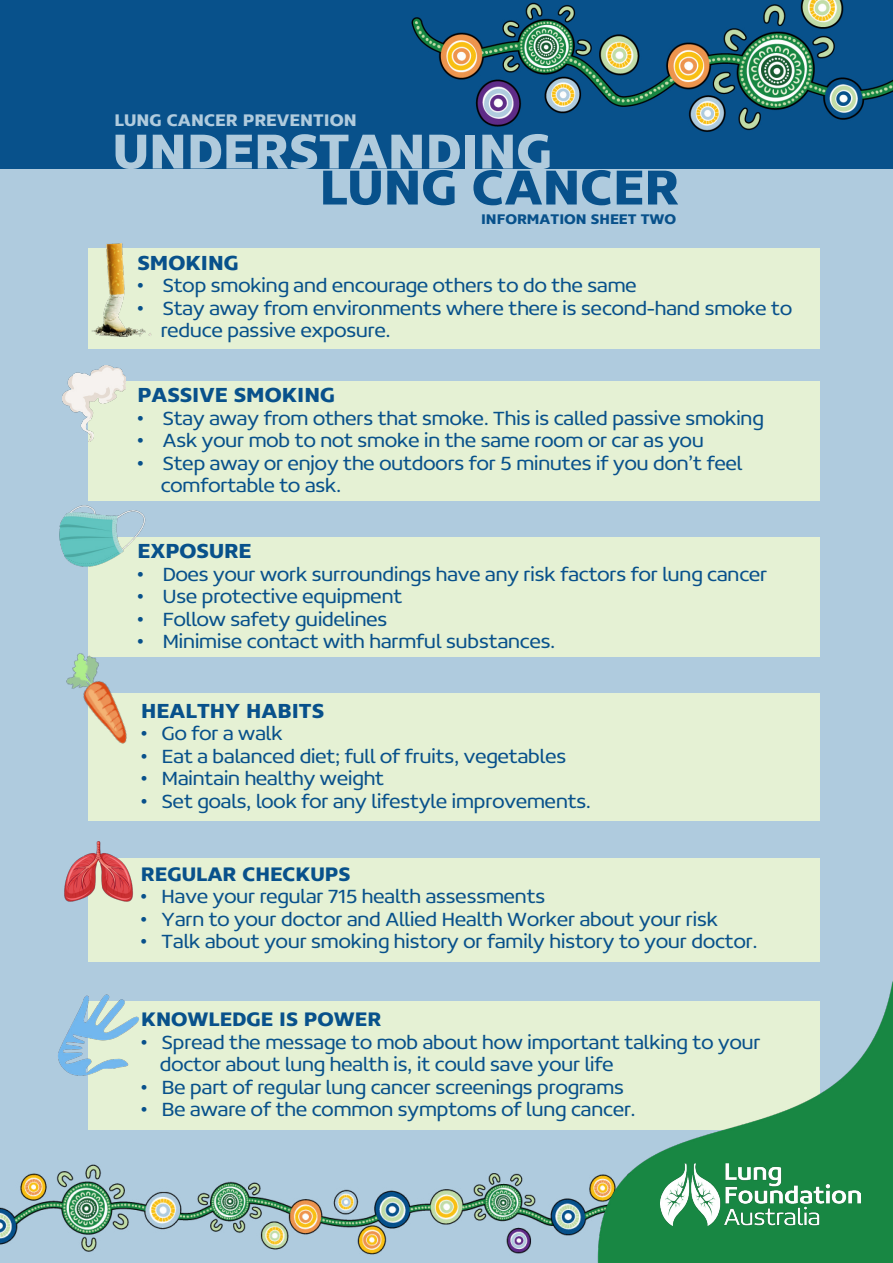
<style>
.page{position:relative;width:893px;height:1263px;background:#fff}
.page>*{position:absolute;margin:0;border:0;box-sizing:border-box;transform-origin:0 0}
.t1{font:700 52.5px "Concord W00";color:#b0cbdd}
.t2{font:700 52.5px "Concord W00";color:#08518b}
.t3{font:700 21.9px "Concord W00";color:#08518b}
.t4{font:300 21px/22.5px "Concord W00";color:#08518b}
.t5{font:700 21px "Concord W00";color:#08518b}
.t6{font:700 18px "Concord W00";color:#b0cbdd}
.t7{font:700 15px "Concord W00";color:#08518b}
</style>
<div class="page">
<div style="left:0;top:14px;width:893px;height:1249px;background:#afcbde"></div>
<div style="left:88px;top:1002px;width:732px;height:128px;background:#e5f1d4"></div>
<div style="left:88px;top:858px;width:732px;height:104px;background:#e5f1d4"></div>
<div style="left:88px;top:693px;width:732px;height:128px;background:#e5f1d4"></div>
<div style="left:88px;top:537px;width:732px;height:120px;background:#e5f1d4"></div>
<div style="left:88px;top:381px;width:732px;height:120px;background:#e5f1d4"></div>
<div style="left:88px;top:248px;width:732px;height:101px;background:#e5f1d4"></div>
<div style="left:0;top:0;width:893px;height:168px;background:#08518b"></div>
<img style="left:411px;top:0;width:482px;height:132px">
<img style="left:0;top:1164px;width:596px;height:91px">
<img style="left:62px;top:366px;width:63px;height:75px">
<img style="left:91px;top:243px;width:61px;height:94px">
<img style="left:66px;top:653px;width:61px;height:91px">
<img style="left:59px;top:505px;width:87px;height:62px">
<img style="left:58px;top:994px;width:83px;height:82px">
<img style="left:64px;top:841px;width:69px;height:61px">
<img style="left:596px;top:981px;width:297px;height:282px">
<img style="left:660px;top:1163px;width:201px;height:62px">
<p class="t6" style="left:115px;top:109px;width:244px">LUNG CANCER PREVENTION</p>
<h1 class="t1" style="left:113px;top:119px;width:441px">UNDERSTANDING</h1>
<h1 class="t2" style="left:320px;top:155px;width:361px">LUNG CANCER</h1>
<p class="t7" style="left:481px;top:209px;width:197px">INFORMATION SHEET TWO</p>
<p class="t3" style="left:137px;top:249px;width:103px">SMOKING</p>
<p class="t4" style="left:137px;top:274px;width:501px">• Stop smoking and encourage others to do the same</p>
<p class="t4" style="left:161px;top:297px;width:633px;text-indent:-23px">• Stay away from environments where there is second-hand smoke to reduce passive exposure.</p>
<p class="t3" style="left:137px;top:381px;width:199px">PASSIVE SMOKING</p>
<p class="t4" style="left:137px;top:406px;width:628px">• Stay away from others that smoke. This is called passive smoking</p>
<p class="t4" style="left:137px;top:429px;width:568px">• Ask your mob to not smoke in the same room or car as you</p>
<p class="t4" style="left:161px;top:451px;width:583px;text-indent:-23px">• Step away or enjoy the outdoors for 5 minutes if you don’t feel comfortable to ask.</p>
<p class="t3" style="left:137px;top:537px;width:116px">EXPOSURE</p>
<p class="t4" style="left:137px;top:562px;width:631px">• Does your work surroundings have any risk factors for lung cancer</p>
<p class="t4" style="left:137px;top:585px;width:266px">• Use protective equipment</p>
<p class="t4" style="left:137px;top:607px;width:251px">• Follow safety guidelines</p>
<p class="t4" style="left:137px;top:630px;width:419px">• Minimise contact with harmful substances.</p>
<p class="t3" style="left:141px;top:697px;width:184px">HEALTHY HABITS</p>
<p class="t4" style="left:141px;top:722px;width:143px">• Go for a walk</p>
<p class="t4" style="left:141px;top:744px;width:426px">• Eat a balanced diet; full of fruits, vegetables</p>
<p class="t4" style="left:141px;top:767px;width:244px">• Maintain healthy weight</p>
<p class="t4" style="left:141px;top:789px;width:451px">• Set goals, look for any lifestyle improvements.</p>
<p class="t5" style="left:141px;top:861px;width:211px">REGULAR CHECKUPS</p>
<p class="t4" style="left:141px;top:885px;width:406px">• Have your regular 715 health assessments</p>
<p class="t4" style="left:141px;top:907px;width:578px">• Yarn to your doctor and Allied Health Worker about your risk</p>
<p class="t4" style="left:141px;top:930px;width:618px">• Talk about your smoking history or family history to your doctor.</p>
<p class="t5" style="left:141px;top:1006px;width:241px">KNOWLEDGE IS POWER</p>
<p class="t4" style="left:160px;top:1030px;width:602px;text-indent:-19px">• Spread the message to mob about how important talking to your doctor about lung health is, it could save your life</p>
<p class="t4" style="left:141px;top:1075px;width:484px">• Be part of regular lung cancer screenings programs</p>
<p class="t4" style="left:141px;top:1098px;width:496px">• Be aware of the common symptoms of lung cancer.</p>
</div>
